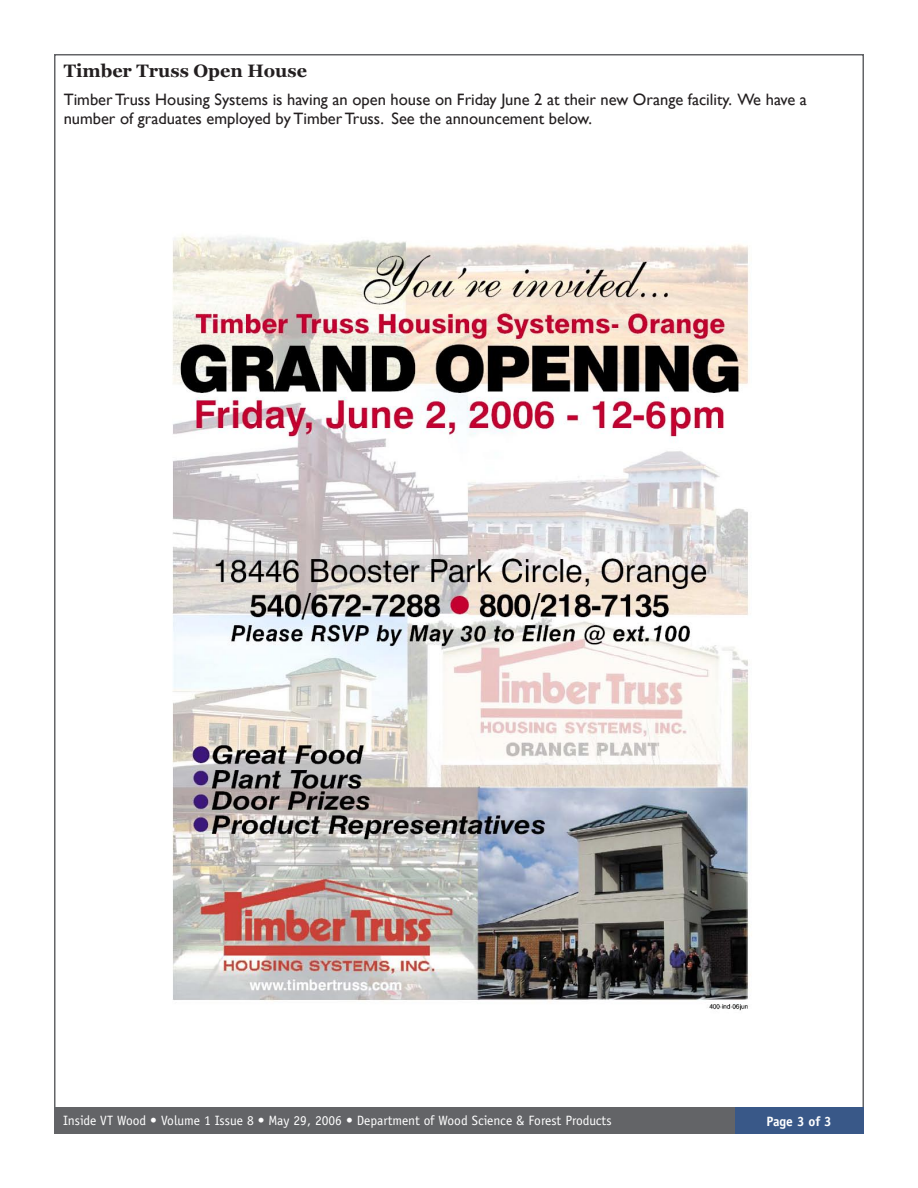
<style>
.page{position:relative;width:918px;height:1188px;background:#fff}
.page>*{position:absolute;margin:0;border:0;box-sizing:border-box;transform-origin:0 0}
.Body_p5{font:700 18px "Georgia";color:#231f20}
.Body_p5-2{font:16.5px/19.8px "Gill Sans";color:#231f20}
.t1{font:13.5px "Officina Sans";color:#fff}
.t2{font:700 13.5px "Officina Sans";letter-spacing:-.01em;color:#fff}
</style>
<div class="page">
<img style="left:172px;top:235px;width:577px;height:776px">
<div style="left:734px;top:1107px;width:130px;height:27px;background:#395888"></div>
<div style="left:54px;top:1107px;width:680px;height:27px;background:#636467"></div>
<p class="Body_p5" style="left:64px;top:61px;width:245px">Timber Truss Open House</p>
<p class="Body_p5-2" style="left:64px;top:89px;width:745px">Timber Truss Housing Systems is having an open house on Friday June 2 at their new Orange facility. We have a number of graduates employed by Timber Truss. See the announcement below.</p>
<p class="t1" style="left:63px;top:1113px;width:550px">Inside VT Wood • Volume 1 Issue 8 • May 29, 2006 • Department of Wood Science &amp; Forest Products</p>
<p class="t2" style="left:767px;top:1113px;width:67px">Page 3 of 3</p>
</div>
